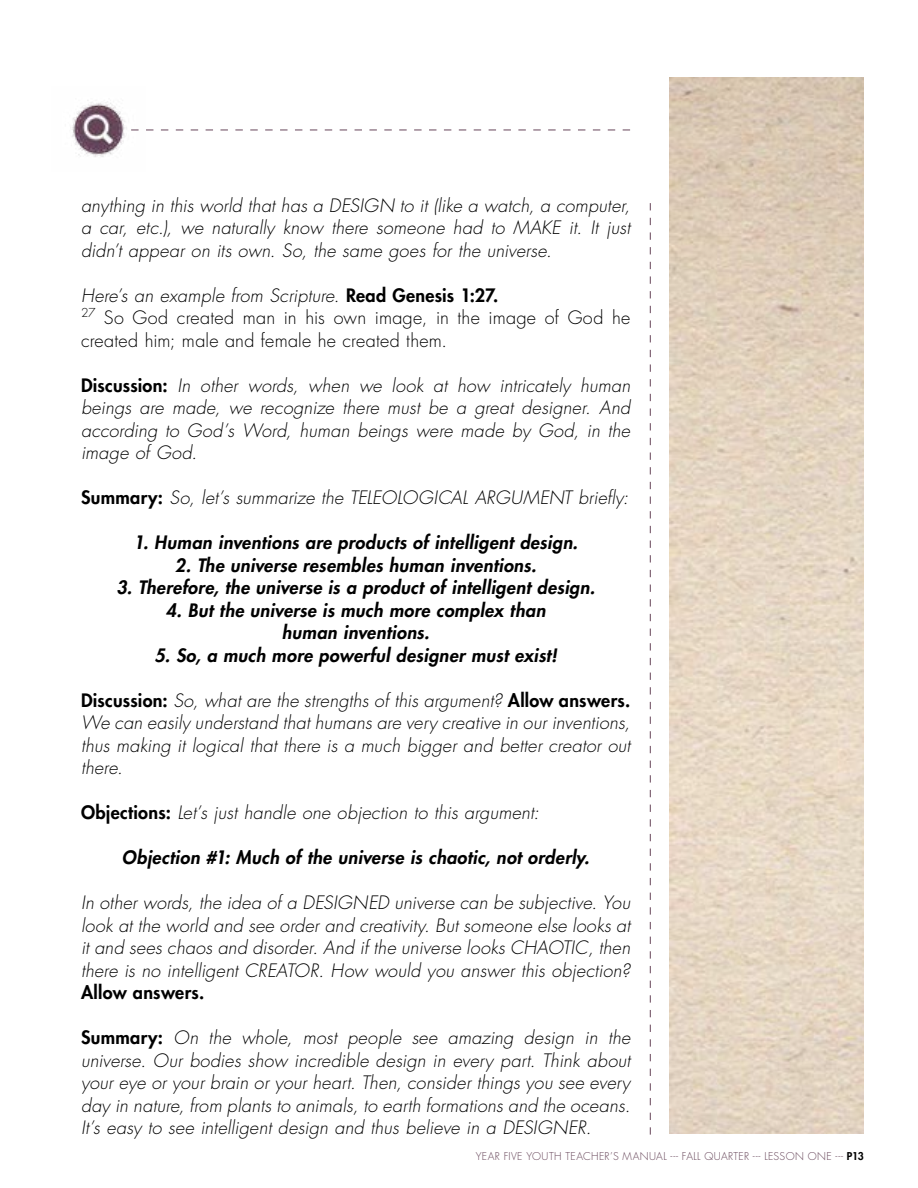
<style>
.page{position:relative;width:918px;height:1188px;background:#fff}
.page>*{position:absolute;margin:0;border:0;box-sizing:border-box;transform-origin:0 0}
.t1{font:italic 300 18px/22.5px "Futura Std";letter-spacing:.01em;color:#000;text-align:justify}
.t2{font:italic 800 18px/22.5px "Futura Std";letter-spacing:.02em;color:#000;text-align:center}
.t3{font:300 18px/22.5px "Futura Std";letter-spacing:.015em;color:#000}
.t4{font:800 18px "Futura Std";letter-spacing:.015em;color:#000}
.t5{font:300 10.5px "Futura Std";letter-spacing:.04em;color:#664559}
.s1{font-style:italic}
.s2{font-weight:800}
.s3{font-weight:800;font-style:normal}
.s4{font-weight:800;color:#000}
</style>
<div class="page">
<svg style="left:650px;top:203px;width:1px;height:932px"></svg>
<svg style="left:146px;top:130px;width:484px;height:1px"></svg>
<img style="left:72px;top:100px;width:67px;height:57px">
<p class="t1" style="left:81px;top:195px;width:551px">anything in this world that has a DESIGN to it (like a watch, a computer, a car, etc.), we naturally know there someone had to MAKE it. It just didn’t appear on its own. So, the same goes for the universe.</p>
<p class="t3" style="left:81px;top:285px;width:551px"><span class="s1">Here’s an example from Scripture.</span> <span class="s2">Read Genesis 1:27.<br></span><sup>27</sup> So God created man in his own image, in the image of God he created him; male and female he created them.</p>
<p class="t1" style="left:81px;top:375px;width:551px"><span class="s3">Discussion:</span> In other words, when we look at how intricately human beings are made, we recognize there must be a great designer. And according to God’s Word, human beings were made by God, in the image of God.</p>
<p class="t1" style="left:81px;top:487px;width:549px"><span class="s3">Summary:</span> So, let’s summarize the TELEOLOGICAL ARGUMENT briefly:</p>
<p class="t2" style="left:133px;top:532px;width:446px">1. Human inventions are products of intelligent design.</p>
<p class="t2" style="left:175px;top:554px;width:363px">2. The universe resembles human inventions.</p>
<p class="t2" style="left:116px;top:577px;width:480px">3. Therefore, the universe is a product of intelligent design.</p>
<p class="t2" style="left:166px;top:599px;width:381px">4. But the universe is much more complex than human inventions.</p>
<p class="t2" style="left:154px;top:644px;width:404px">5. So, a much more powerful designer must exist!</p>
<p class="t1" style="left:81px;top:690px;width:551px"><span class="s3">Discussion:</span> So, what are the strengths of this argument? <span class="s3">Allow answers.<br></span>We can easily understand that humans are very creative in our inventions, thus making it logical that there is a much bigger and better creator out there.</p>
<p class="t1" style="left:81px;top:802px;width:460px"><span class="s3">Objections:</span> Let’s just handle one objection to this argument:</p>
<p class="t2" style="left:122px;top:847px;width:469px">Objection #1: Much of the universe is chaotic, not orderly.</p>
<p class="t1" style="left:81px;top:892px;width:551px">In other words, the idea of a DESIGNED universe can be subjective. You look at the world and see order and creativity. But someone else looks at it and sees chaos and disorder. And if the universe looks CHAOTIC, then there is no intelligent CREATOR. How would you answer this objection?</p>
<p class="t4" style="left:81px;top:981px;width:125px">Allow answers.</p>
<p class="t1" style="left:81px;top:1027px;width:551px"><span class="s3">Summary:</span> On the whole, most people see amazing design in the universe. Our bodies show incredible design in every part. Think about your eye or your brain or your heart. Then, consider things you see every day in nature, from plants to animals, to earth formations and the oceans.<br>It’s easy to see intelligent design and thus believe in a DESIGNER.</p>
<p class="t5" style="left:476px;top:1150px;width:390px">YEAR FIVE YOUTH TEACHER’S MANUAL --- FALL QUARTER --- LESSON ONE --- <span class="s4">P13</span></p>
</div>
